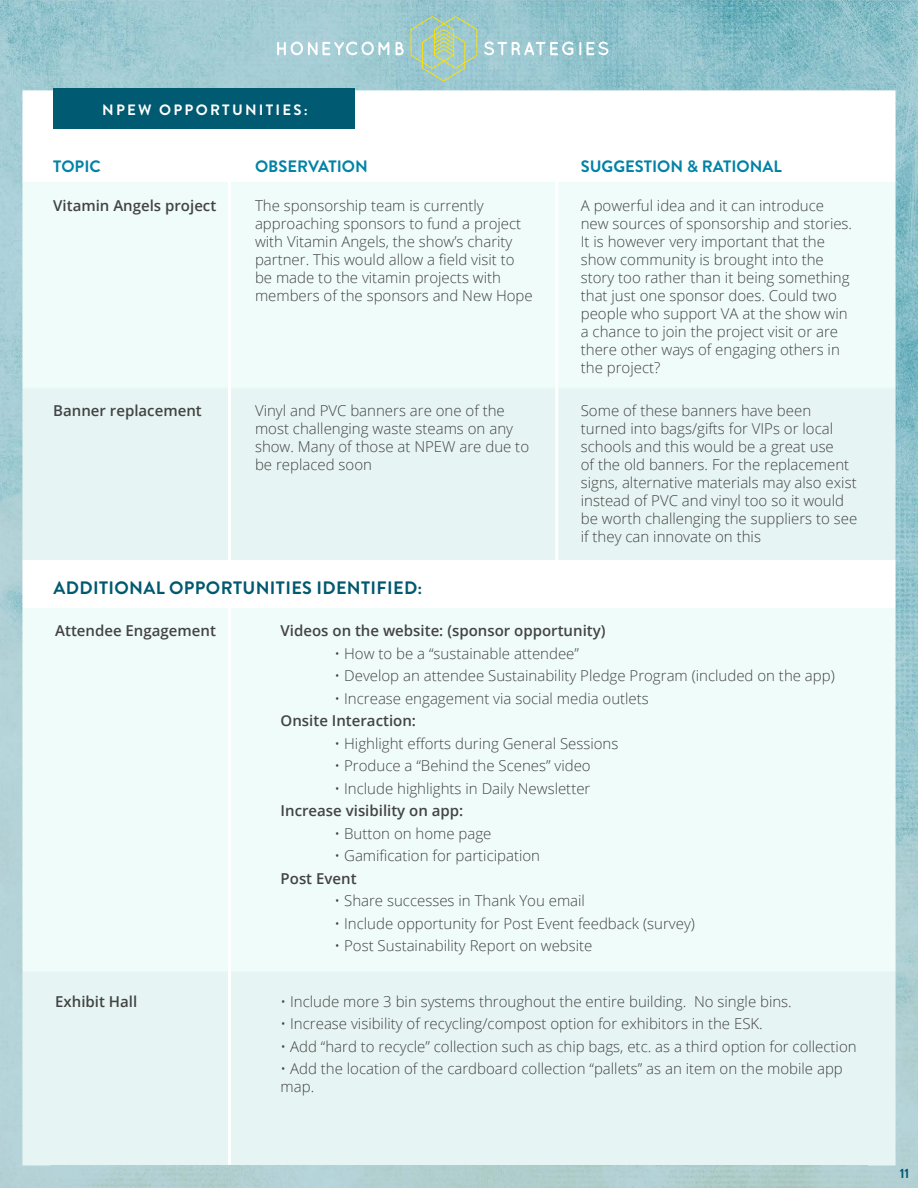
<style>
.page{position:relative;width:918px;height:1188px;background:#fff}
.page>*{position:absolute;margin:0;border:0;box-sizing:border-box;transform-origin:0 0}
.t1{font:700 18px "Brandon Grotesque";letter-spacing:.02em;color:#005970}
.t2{font:700 16.5px "Brandon Grotesque";color:#0082a6}
.t3{font:300 15px/18px "Open Sans";color:#434343}
.t4{font:600 15px "Open Sans";color:#434343}
.t5{font:700 15px "Brandon Grotesque";letter-spacing:.15em;color:#fff}
.t6{font:700 13.5px "Brandon Grotesque";color:#005970}
</style>
<div class="page">
<div style="left:14px;top:387px;width:882px;height:173px;background:#e6f5f3"></div>
<div style="left:14px;top:972px;width:882px;height:196px;background:#e6f5f3"></div>
<div style="left:14px;top:183px;width:890px;height:206px;background:#eafbf8"></div>
<div style="left:14px;top:608px;width:890px;height:364px;background:#eafbf8"></div>
<hr style="left:228px;top:597px;width:3px;height:571px;background:#fff">
<img style="left:0;top:0;width:918px;height:103px">
<img style="left:0;top:103px;width:51px;height:1085px">
<img style="left:867px;top:103px;width:51px;height:1085px">
<svg style="left:411px;top:16px;width:66px;height:65px;background:#a5cab8"></svg>
<svg style="left:277px;top:42px;width:112px;height:13px"></svg>
<svg style="left:396px;top:42px;width:8px;height:13px"></svg>
<svg style="left:484px;top:42px;width:97px;height:13px"></svg>
<svg style="left:587px;top:42px;width:21px;height:13px"></svg>
<div style="left:53px;top:89px;width:302px;height:40px;background:#005a71"></div>
<hr style="left:555px;top:171px;width:3px;height:398px;background:#fff">
<hr style="left:228px;top:171px;width:3px;height:398px;background:#fff">
<p class="t5" style="left:102px;top:100px;width:207px">NPEW OPPORTUNITIES:</p>
<p class="t2" style="left:53px;top:155px;width:49px">TOPIC</p>
<p class="t4" style="left:53px;top:196px;width:164px">Vitamin Angels project</p>
<p class="t4" style="left:53px;top:400px;width:150px">Banner replacement</p>
<p class="t2" style="left:255px;top:155px;width:114px">OBSERVATION</p>
<p class="t2" style="left:581px;top:155px;width:202px">SUGGESTION &amp; RATIONAL</p>
<p class="t3" style="left:255px;top:196px;width:279px">The sponsorship team is currently approaching sponsors to fund a project with Vitamin Angels, the show’s charity partner. This would allow a field visit to be made to the vitamin projects with members of the sponsors and New Hope</p>
<p class="t3" style="left:255px;top:401px;width:276px">Vinyl and PVC banners are one of the most challenging waste steams on any show. Many of those at NPEW are due to be replaced soon</p>
<p class="t3" style="left:581px;top:196px;width:273px">A powerful idea and it can introduce new sources of sponsorship and stories.<br>It is however very important that the show community is brought into the story too rather than it being something that just one sponsor does. Could two people who support VA at the show win a chance to join the project visit or are there other ways of engaging others in the project?</p>
<p class="t3" style="left:581px;top:401px;width:278px">Some of these banners have been turned into bags/gifts for VIPs or local schools and this would be a great use<br>of the old banners. For the replacement signs, alternative materials may also exist instead of PVC and vinyl too so it would be worth challenging the suppliers to see if they can innovate on this</p>
<p class="t1" style="left:53px;top:575px;width:370px">ADDITIONAL OPPORTUNITIES IDENTIFIED:</p>
<p class="t4" style="left:55px;top:620px;width:162px">Attendee Engagement</p>
<p class="t4" style="left:55px;top:991px;width:84px">Exhibit Hall</p>
<p class="t4" style="left:281px;top:620px;width:326px">Videos on the website: (sponsor opportunity)</p>
<p class="t3" style="left:335px;top:644px;width:246px">• How to be a “sustainable attendee”</p>
<p class="t3" style="left:335px;top:666px;width:502px">• Develop an attendee Sustainability Pledge Program (included on the app)</p>
<p class="t3" style="left:335px;top:689px;width:316px">• Increase engagement via social media outlets</p>
<p class="t4" style="left:281px;top:710px;width:137px">Onsite Interaction:</p>
<p class="t3" style="left:335px;top:734px;width:285px">• Highlight efforts during General Sessions</p>
<p class="t3" style="left:335px;top:756px;width:258px">• Produce a “Behind the Scenes” video</p>
<p class="t3" style="left:335px;top:779px;width:257px">• Include highlights in Daily Newsletter</p>
<p class="t4" style="left:281px;top:800px;width:184px">Increase visibility on app:</p>
<p class="t3" style="left:335px;top:824px;width:158px">• Button on home page</p>
<p class="t3" style="left:335px;top:846px;width:207px">• Gamification for participation</p>
<p class="t4" style="left:281px;top:868px;width:77px">Post Event</p>
<p class="t3" style="left:335px;top:891px;width:252px">• Share successes in Thank You email</p>
<p class="t3" style="left:335px;top:914px;width:362px">• Include opportunity for Post Event feedback (survey)</p>
<p class="t3" style="left:335px;top:936px;width:259px">• Post Sustainability Report on website</p>
<p class="t3" style="left:281px;top:992px;width:513px">• Include more 3 bin systems throughout the entire building. No single bins.</p>
<p class="t3" style="left:281px;top:1015px;width:484px">• Increase visibility of recycling/compost option for exhibitors in the ESK.</p>
<p class="t3" style="left:281px;top:1037px;width:578px">• Add “hard to recycle” collection such as chip bags, etc. as a third option for collection</p>
<p class="t3" style="left:281px;top:1060px;width:564px">• Add the location of the cardboard collection “pallets” as an item on the mobile app map.</p>
<p class="t6" style="left:900px;top:1164px;width:11px">11</p>
</div>
